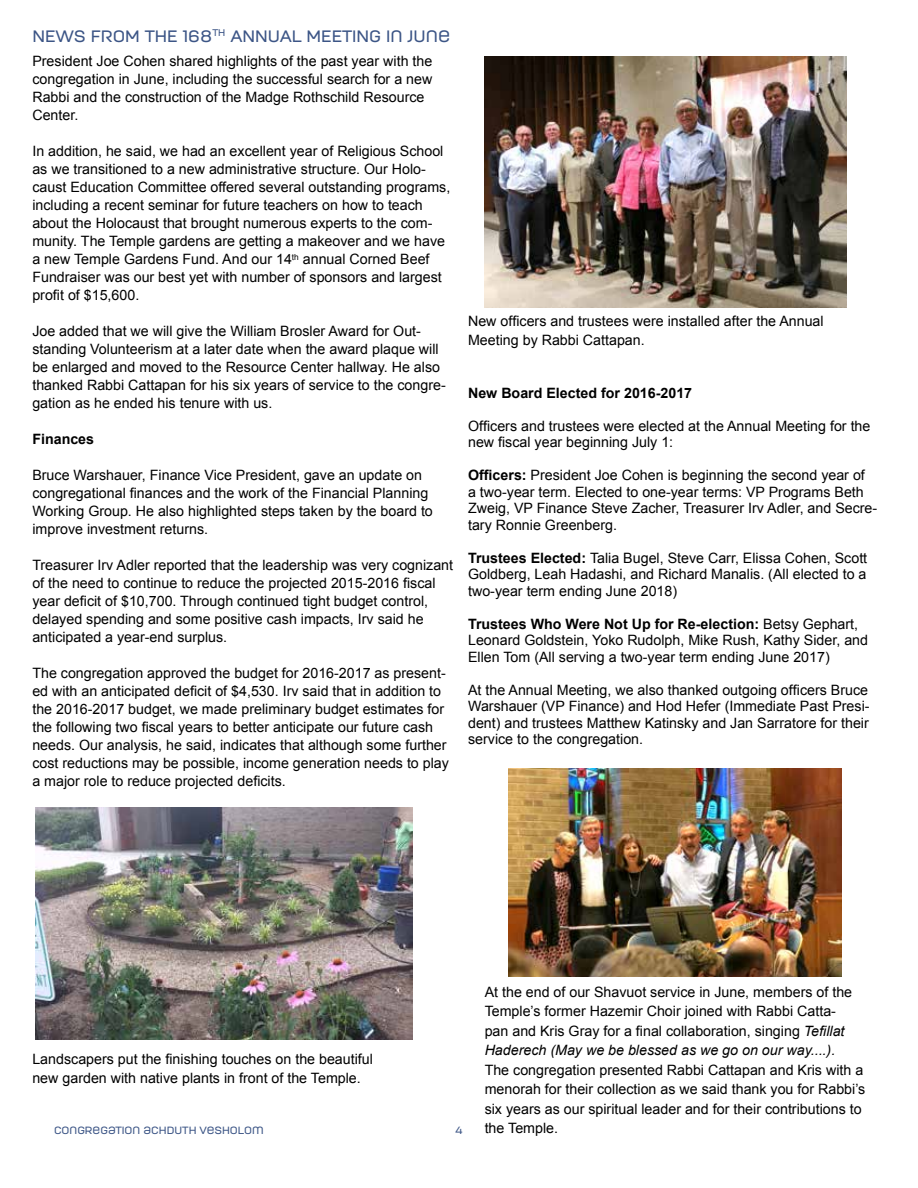
<style>
.page{position:relative;width:918px;height:1188px;background:#fff}
.page>*{position:absolute;margin:0;border:0;box-sizing:border-box;transform-origin:0 0}
.t1{font:500 16.5px "Moderna Unicase";color:#3c5586}
.t2{font:14.25px/18px "Arial";color:#000}
.t3{font:700 14.25px "Arial";color:#000}
.t4{font:500 10.5px "Moderna Unicase";color:#3c5586}
.s1{font-weight:700}
.s2{font-style:italic}
</style>
<div class="page">
<img style="left:485px;top:56px;width:362px;height:251px">
<img style="left:35px;top:808px;width:377px;height:232px">
<img style="left:508px;top:769px;width:333px;height:207px">
<p class="t1" style="left:32px;top:23px;width:419px">NEWS FROM THE 168<sup>TH</sup> ANNUAL MEETING IN JUNE</p>
<p class="t2" style="left:32px;top:52px;width:401px">President Joe Cohen shared highlights of the past year with the congregation in June, including the successful search for a new Rabbi and the construction of the Madge Rothschild Resource Center.</p>
<p class="t2" style="left:32px;top:142px;width:419px">In addition, he said, we had an excellent year of Religious School as we transitioned to a new administrative structure. Our Holo&shy;caust Education Committee offered several outstanding programs, including a recent seminar for future teachers on how to teach about the Holocaust that brought numerous experts to the com&shy;munity. The Temple gardens are getting a makeover and we have a new Temple Gardens Fund. And our 14<sup>th</sup> annual Corned Beef Fundraiser was our best yet with number of sponsors and largest profit of $15,600.</p>
<p class="t2" style="left:32px;top:322px;width:415px">Joe added that we will give the William Brosler Award for Out&shy;standing Volunteerism at a later date when the award plaque will be enlarged and moved to the Resource Center hallway. He also thanked Rabbi Cattapan for his six years of service to the congre&shy;gation as he ended his tenure with us.</p>
<p class="t3" style="left:32px;top:430px;width:63px">Finances</p>
<p class="t2" style="left:32px;top:466px;width:402px">Bruce Warshauer, Finance Vice President, gave an update on congregational finances and the work of the Financial Planning Working Group. He also highlighted steps taken by the board to improve investment returns.</p>
<p class="t2" style="left:32px;top:556px;width:422px">Treasurer Irv Adler reported that the leadership was very cognizant of the need to continue to reduce the projected 2015-2016 fiscal year deficit of $10,700. Through continued tight budget control, delayed spending and some positive cash impacts, Irv said he anticipated a year-end surplus.</p>
<p class="t2" style="left:32px;top:664px;width:418px">The congregation approved the budget for 2016-2017 as present&shy;ed with an anticipated deficit of $4,530. Irv said that in addition to the 2016-2017 budget, we made preliminary budget estimates for the following two fiscal years to better anticipate our future cash needs. Our analysis, he said, indicates that although some further cost reductions may be possible, income generation needs to play a major role to reduce projected deficits.</p>
<p class="t2" style="left:468px;top:311px;width:357px;line-height:19.5px">New officers and trustees were installed after the Annual<br>Meeting by Rabbi Cattapan.</p>
<p class="t3" style="left:468px;top:383px;width:226px">New Board Elected for 2016-2017</p>
<p class="t2" style="left:468px;top:418px;width:404px;line-height:16.5px">Officers and trustees were elected at the Annual Meeting for the new fiscal year beginning July 1:</p>
<p class="t2" style="left:468px;top:467px;width:411px;line-height:16.5px"><span class="s1">Officers:</span> President Joe Cohen is beginning the second year of<br>a two-year term. Elected to one-year terms: VP Programs Beth Zweig, VP Finance Steve Zacher, Treasurer Irv Adler, and Secre&shy;tary Ronnie Greenberg.</p>
<p class="t2" style="left:468px;top:550px;width:401px;line-height:16.5px;text-align:justify"><span class="s1">Trustees Elected:</span> Talia Bugel, Steve Carr, Elissa Cohen, Scott Goldberg, Leah Hadashi, and Richard Manalis. (All elected to a two-year term ending June 2018)</p>
<p class="t2" style="left:468px;top:616px;width:402px;line-height:16.5px"><span class="s1">Trustees Who Were Not Up for Re-election:</span> Betsy Gephart,<br>Leonard Goldstein, Yoko Rudolph, Mike Rush, Kathy Sider, and<br>Ellen Tom (All serving a two-year term ending June 2017)</p>
<p class="t2" style="left:468px;top:682px;width:403px;line-height:16.5px;text-align:justify">At the Annual Meeting, we also thanked outgoing officers Bruce Warshauer (VP Finance) and Hod Hefer (Immediate Past Presi&shy;dent) and trustees Matthew Katinsky and Jan Sarratore for their service to the congregation.</p>
<p class="t2" style="left:32px;top:1049px;width:342px;line-height:19.5px">Landscapers put the finishing touches on the beautiful new garden with native plants in front of the Temple.</p>
<p class="t4" style="left:54px;top:1122px;width:211px">CONGREGATION ACHDUTH VESHOLOM</p>
<p class="t4" style="left:455px;top:1122px;width:9px">4</p>
<p class="t2" style="left:485px;top:982px;width:369px;line-height:19.5px">At the end of our Shavuot service in June, members of the Temple’s former Hazemir Choir joined with Rabbi Catta&shy;pan and Kris Gray for a final collaboration, singing <span class="s2">Tefillat Haderech (May we be blessed as we go on our way....).</span></p>
<p class="t2" style="left:485px;top:1060px;width:382px;line-height:19.5px">The congregation presented Rabbi Cattapan and Kris with a menorah for their collection as we said thank you for Rabbi’s six years as our spiritual leader and for their contributions to the Temple.</p>
</div>
